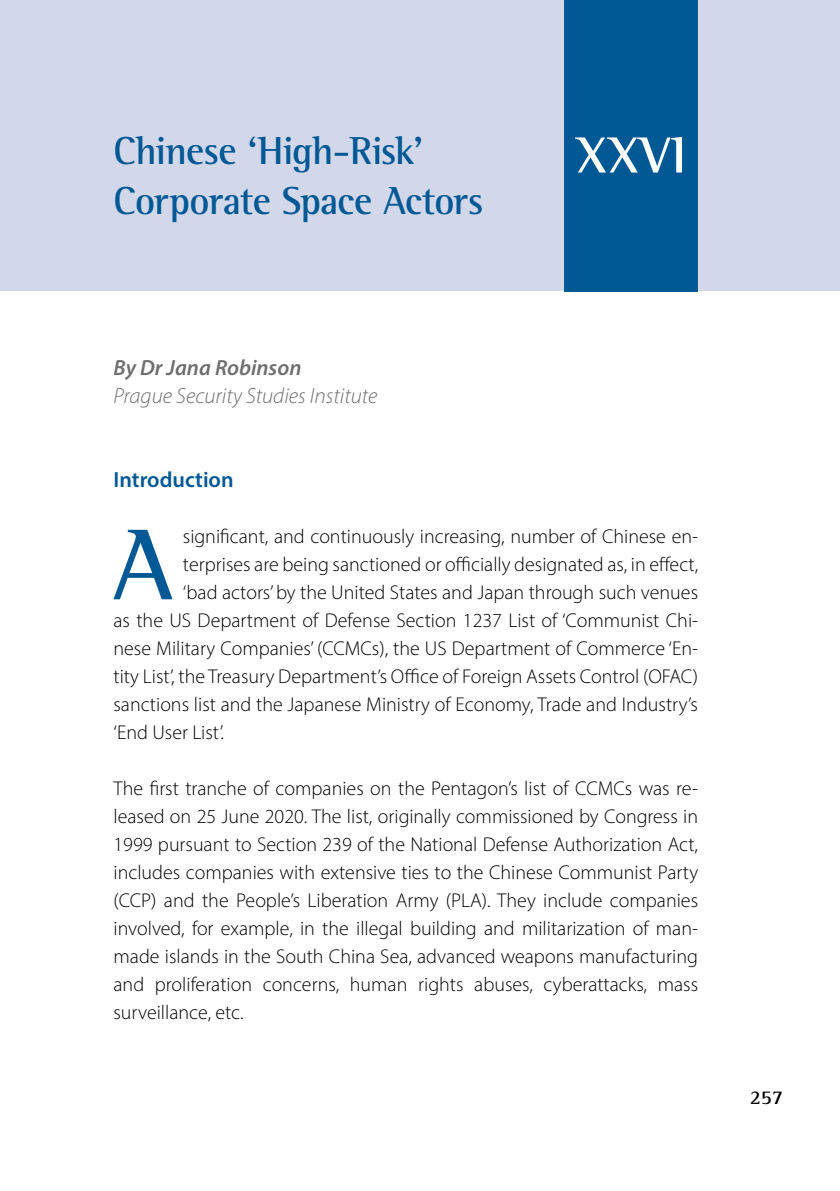
<style>
.page{position:relative;width:840px;height:1191px;background:#fff}
.page>*{position:absolute;margin:0;border:0;box-sizing:border-box;transform-origin:0 0}
.body_text_-_1st_para{font:700 103.2px "Rotis Semi Serif Pro";color:#005995}
.Chapter_Number{font:700 52px "Rotis Semi Serif Pro";color:#fff}
.headline{font:700 40px/50px "Rotis Semi Serif Pro";letter-spacing:-.02em;color:#005995}
.author___2nd_line{font:22px "Myriad Pro Light It 4";color:#706f6f}
.author_-_lead-in{font:22px "Myriad Pro Semibold It 4";color:#706f6f}
.subheadline_-_1st_le{font:22px "Myriad Pro Semibold 4";color:#005995}
.body_text{font:20px/28px "Myriad Pro Light 5";color:#000;text-align:justify}
.body_text_-_1st_para-2{font:20px "Myriad Pro Light 5";color:#000}
.t1{font:700 20px "Rotis Semi Serif Pro";color:#000}
</style>
<div class="page">
<div style="left:0;top:0;width:839px;height:291px;background:#d2d8ea"></div>
<div style="left:564px;top:0;width:133px;height:291px;background:#005995"></div>
<p class="headline" style="left:113px;top:126px;width:371px">Chinese ‘High-Risk’<br>Corporate Space Actors</p>
<p class="Chapter_Number" style="left:575px;top:123px;width:112px">XXVI</p>
<p class="author_-_lead-in" style="left:113px;top:354px;width:189px">By Dr Jana Robinson</p>
<p class="author___2nd_line" style="left:113px;top:383px;width:265px">Prague Security Studies Institute</p>
<p class="subheadline_-_1st_le" style="left:113px;top:466px;width:122px">Introduction</p>
<p class="body_text_-_1st_para" style="left:112px;top:502px;width:63px">A</p>
<p class="body_text_-_1st_para-2" style="left:183px;top:524px;width:516px">significant, and continuously increasing, number of Chinese en-</p>
<p class="body_text_-_1st_para-2" style="left:183px;top:552px;width:516px">terprises are being sanctioned or officially designated as, in effect,</p>
<p class="body_text_-_1st_para-2" style="left:183px;top:580px;width:516px">‘bad actors’ by the United States and Japan through such venues</p>
<p class="body_text_-_1st_para-2" style="left:113px;top:608px;width:585px">as the US Department of Defense Section 1237 List of ‘Communist Chi-</p>
<p class="body_text_-_1st_para-2" style="left:113px;top:636px;width:585px">nese Military Companies’ (CCMCs), the US Department of Commerce ‘En-</p>
<p class="body_text_-_1st_para-2" style="left:113px;top:664px;width:585px">tity List’, the Treasury Department’s Office of Foreign Assets Control (OFAC)</p>
<p class="body_text_-_1st_para-2" style="left:113px;top:692px;width:585px">sanctions list and the Japanese Ministry of Economy, Trade and Industry’s</p>
<p class="body_text_-_1st_para-2" style="left:113px;top:720px;width:112px">‘End User List’.</p>
<p class="body_text" style="left:113px;top:774px;width:585px">The first tranche of companies on the Pentagon’s list of CCMCs was re&shy;leased on 25 June 2020. The list, originally commissioned by Congress in 1999 pursuant to Section 239 of the National Defense Authorization Act, includes companies with extensive ties to the Chinese Communist Party (CCP) and the People’s Liberation Army (PLA). They include companies involved, for example, in the illegal building and militarization of man&shy;made islands in the South China Sea, advanced weapons manufacturing and proliferation concerns, human rights abuses, cyberattacks, mass surveillance, etc.</p>
<p class="t1" style="left:749px;top:1084px;width:35px">257</p>
</div>
